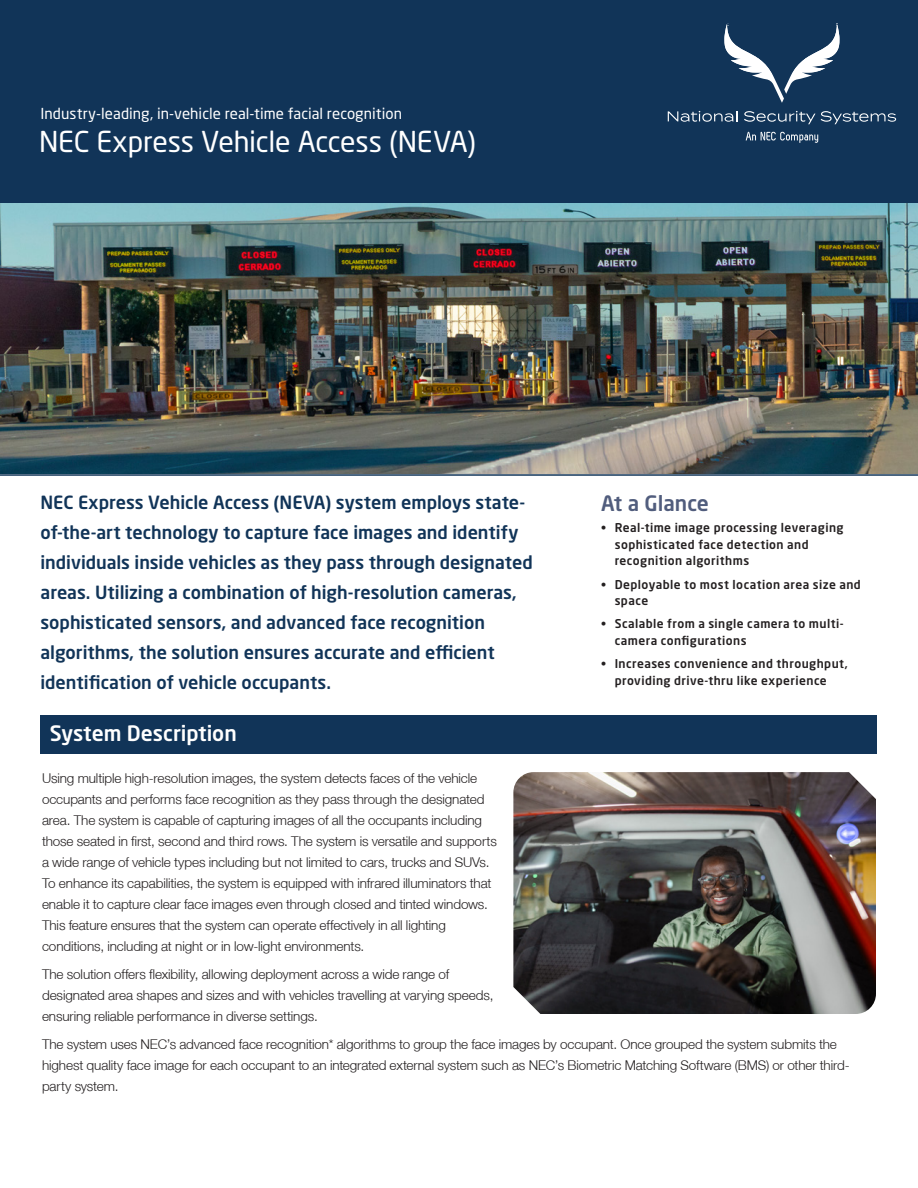
<style>
.page{position:relative;width:918px;height:1188px;background:#fff}
.page>*{position:absolute;margin:0;border:0;box-sizing:border-box;transform-origin:0 0}
.Paragraph_Style_1{font:28.5px "Neo Sans Std";letter-spacing:-.005em;color:#fff}
.Paragraph_Style_1-2{font:500 21px "Neo Sans Pro";color:#fff}
.Paragraph_Style_1-3{font:500 21px "Neo Sans Pro";color:#515d7d}
.Justified{font:500 18px/30px "Neo Sans Pro";color:#113458}
.Paragraph_Style_1-4{font:15px "Neo Sans Std";color:#fff}
.Justified-2{font:300 13.5px/21px "Helvetica Neue LT";letter-spacing:-.01em;color:#231f20}
.t1{font:500 12px/16.5px "Neo Sans Pro";letter-spacing:.035em;color:#231f20}
</style>
<div class="page">
<div style="left:0;top:0;width:918px;height:203px;background:#113458"></div>
<hr style="left:0;top:474px;width:918px;height:2px;background:#113458">
<div style="left:40px;top:716px;width:838px;height:38px;background:#113458"></div>
<svg style="left:724px;top:24px;width:116px;height:79px"></svg>
<svg style="left:746px;top:132px;width:72px;height:11px"></svg>
<svg style="left:668px;top:111px;width:69px;height:11px"></svg>
<svg style="left:744px;top:111px;width:71px;height:13px"></svg>
<svg style="left:821px;top:111px;width:75px;height:13px"></svg>
<img style="left:0;top:203px;width:918px;height:271px">
<img style="left:513px;top:772px;width:363px;height:242px">
<p class="Paragraph_Style_1-4" style="left:40px;top:105px;width:363px">Industry-leading, in-vehicle real-time facial recognition</p>
<p class="Paragraph_Style_1" style="left:39px;top:124px;width:438px">NEC Express Vehicle Access (NEVA)</p>
<p class="Justified" style="left:40px;top:487px;width:494px">NEC Express Vehicle Access (NEVA) system employs state&shy;of-the-art technology to capture face images and identify individuals inside vehicles as they pass through designated areas. Utilizing a combination of high-resolution cameras, sophisticated sensors, and advanced face recognition algorithms, the solution ensures accurate and efficient identification of vehicle occupants.</p>
<p class="Paragraph_Style_1-3" style="left:601px;top:490px;width:109px">At a Glance</p>
<p class="t1" style="left:615px;top:519px;width:230px;text-indent:-14px">• Real-time image processing leveraging sophisticated face detection and recognition algorithms</p>
<p class="t1" style="left:615px;top:576px;width:248px;text-indent:-14px">• Deployable to most location area size and space</p>
<p class="t1" style="left:615px;top:615px;width:230px;text-indent:-14px">• Scalable from a single camera to multi&shy;camera configurations</p>
<p class="t1" style="left:615px;top:655px;width:235px;text-indent:-14px">• Increases convenience and throughput, providing drive-thru like experience</p>
<p class="Paragraph_Style_1-2" style="left:50px;top:720px;width:189px">System Description</p>
<p class="Justified-2" style="left:42px;top:768px;width:456px">Using multiple high-resolution images, the system detects faces of the vehicle occupants and performs face recognition as they pass through the designated area. The system is capable of capturing images of all the occupants including those seated in first, second and third rows. The system is versatile and supports a wide range of vehicle types including but not limited to cars, trucks and SUVs.<br>To enhance its capabilities, the system is equipped with infrared illuminators that enable it to capture clear face images even through closed and tinted windows.<br>This feature ensures that the system can operate effectively in all lighting conditions, including at night or in low-light environments.</p>
<p class="Justified-2" style="left:42px;top:963px;width:453px">The solution offers flexibility, allowing deployment across a wide range of designated area shapes and sizes and with vehicles travelling at varying speeds, ensuring reliable performance in diverse settings.</p>
<p class="Justified-2" style="left:42px;top:1033px;width:809px">The system uses NEC’s advanced face recognition* algorithms to group the face images by occupant. Once grouped the system submits the highest quality face image for each occupant to an integrated external system such as NEC’s Biometric Matching Software (BMS) or other third&shy;party system.</p>
</div>
